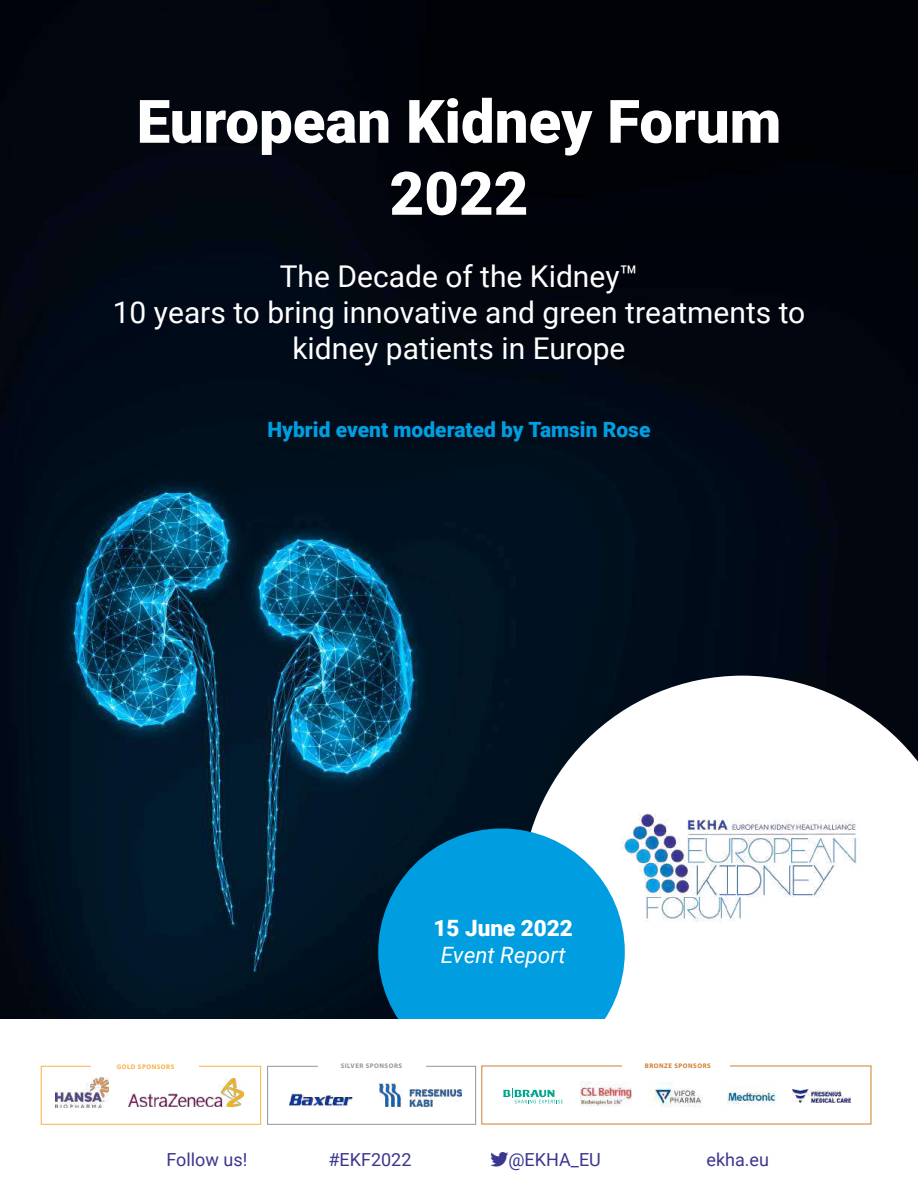
<style>
.page{position:relative;width:918px;height:1188px;background:#fff}
.page>*{position:absolute;margin:0;border:0;box-sizing:border-box;transform-origin:0 0}
.t1{font:900 60px/72px "Roboto";color:#fff;text-align:center}
.t2{font:30px/36px "Roboto";color:#fff;text-align:center}
.t3{font:italic 22.5px "Roboto";color:#fff}
.t4{font:900 22.5px "Roboto";color:#fff}
.t5{font:900 21px "Roboto";color:#009ee0}
.t6{font:18px "Roboto";color:#393790}
.t7{font:700 6.6px "Myriad Pro";letter-spacing:.075em;color:#939598}
.t8{font:700 6.6px "Myriad Pro";letter-spacing:.075em;color:#cd7f2e}
.t9{font:700 6.6px "Myriad Pro";letter-spacing:.075em;color:#fbb040}
</style>
<div class="page">
<img style="left:0;top:0;width:918px;height:1019px">
<svg style="left:521px;top:676px;width:397px;height:343px"></svg>
<div style="left:378px;top:828px;width:247px;height:247px;background:#009ee0;border-radius:50%"></div>
<img style="left:616px;top:803px;width:248px;height:138px">
<div style="left:0;top:1019px;width:918px;height:169px;background:#fff"></div>
<div style="left:267px;top:1066px;width:209px;height:59px;border:1px solid #939598"></div>
<div style="left:318px;top:1062px;width:108px;height:9px;background:#fff"></div>
<img style="left:289px;top:1093px;width:64px;height:13px">
<img style="left:379px;top:1084px;width:83px;height:23px">
<div style="left:41px;top:1066px;width:220px;height:59px;border:1px solid #fbb040"></div>
<div style="left:91px;top:1062px;width:108px;height:9px;background:#fff"></div>
<img style="left:55px;top:1078px;width:53px;height:30px">
<img style="left:128px;top:1079px;width:116px;height:28px">
<svg style="left:503px;top:1089px;width:60px;height:14px"></svg>
<img style="left:580px;top:1082px;width:52px;height:25px">
<img style="left:721px;top:1085px;width:56px;height:22px">
<img style="left:793px;top:1090px;width:57px;height:12px">
<img style="left:648px;top:1082px;width:55px;height:25px">
<h1 class="t1" style="left:137px;top:83px;width:646px">European Kidney Forum<br>2022</h1>
<p class="t2" style="left:113px;top:257px;width:694px">The Decade of the Kidney™<br>10 years to bring innovative and green treatments to kidney patients in Europe</p>
<p class="t5" style="left:267px;top:415px;width:385px">Hybrid event moderated by Tamsin Rose</p>
<p class="t4" style="left:433px;top:913px;width:141px">15 June 2022</p>
<p class="t3" style="left:441px;top:940px;width:126px">Event Report</p>
<p class="t9" style="left:117px;top:1062px;width:59px">GOLD SPONSORS</p>
<p class="t7" style="left:341px;top:1062px;width:63px">SILVER SPONSORS</p>
<p class="t8" style="left:645px;top:1062px;width:67px">BRONZE SPONSORS</p>
<p class="t6" style="left:166px;top:1147px;width:82px">Follow us!</p>
<p class="t6" style="left:328px;top:1147px;width:85px">#EKF2022</p>
<p class="t6" style="left:490px;top:1147px;width:112px">▼▼▼@EKHA_EU</p>
<p class="t6" style="left:706px;top:1147px;width:64px">ekha.eu</p>
</div>
